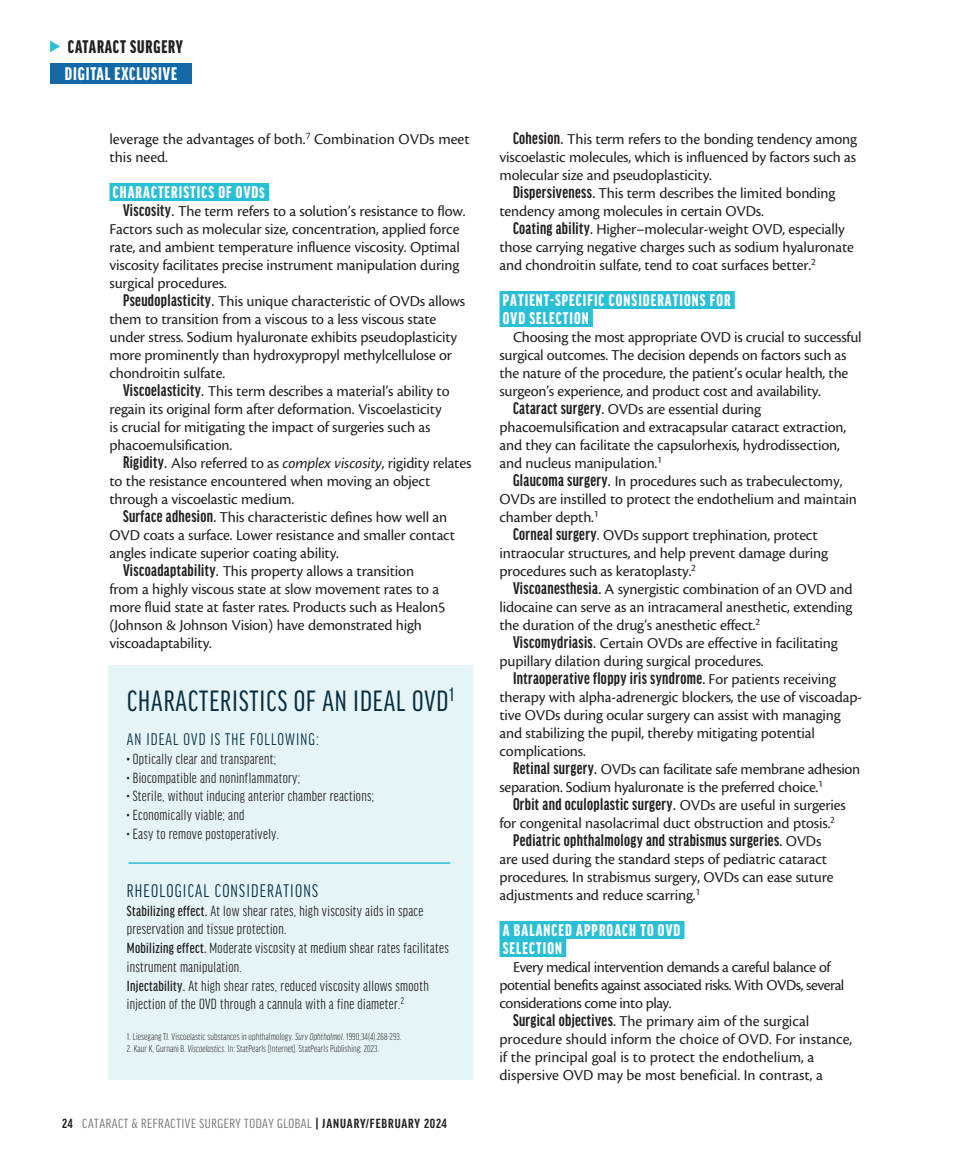
<style>
.page{position:relative;width:972px;height:1161px;background:#fff}
.page>*{position:absolute;margin:0;border:0;box-sizing:border-box;transform-origin:0 0}
.sidebar_h1{font:31.35px "Good Headline Pro X Cond News";letter-spacing:.03em;color:#072d40}
.subhead_alternate{font:extra-condensed 19.5px "Good Headline Pro";letter-spacing:.06em;color:#072d40}
.t1{font:900 extra-condensed 19.5px "Good Headline Pro";letter-spacing:.045em;color:#fff}
.t2{font:900 extra-condensed 19.5px "Good Headline Pro";letter-spacing:.045em;color:#231f20}
.body{font:700 extra-condensed 18px "Good Headline Pro";letter-spacing:.02em;color:#231f20}
.subhead{font:900 extra-condensed 18px/18px "Good Headline Pro";letter-spacing:.06em;color:#fff}
.subhead_alternate-2{font:extra-condensed 18px "Good Headline Pro";letter-spacing:.06em;color:#072d40}
.body-2{font:15.75px/18px "Cronos Pro";letter-spacing:-.01em;color:#231f20}
.subhead_alternate-3{font:extra-condensed 15.75px/18.8px "Good Headline Pro";letter-spacing:.02em;color:#231f20}
.body-3{font:15.75px/18px "Cronos Pro";letter-spacing:-.03em;color:#231f20}
.t3{font:extra-condensed 14.1px "Good Headline Pro";letter-spacing:.035em;color:#6c6d70;scale:1.11 1}
.footnote{font:300 extra-condensed 10.5px "Good Headline Pro";letter-spacing:.01em;color:#231f20}
.s1{font-family:"Good Headline Pro";font-weight:700;font-stretch:extra-condensed;font-size:18px}
.s2{font-style:italic}
.s3{font-weight:500}
.s4{font-weight:700;color:#231f20}
.s5{font-family:"Cronos Pro";font-weight:400;font-stretch:normal;font-size:15.75px}
</style>
<div class="page">
<div style="left:110px;top:183px;width:159px;height:18px;background:#2abfd5"></div>
<div style="left:500px;top:291px;width:235px;height:18px;background:#2abfd5"></div>
<div style="left:500px;top:309px;width:93px;height:18px;background:#2abfd5"></div>
<div style="left:500px;top:921px;width:185px;height:18px;background:#2abfd5"></div>
<div style="left:500px;top:939px;width:66px;height:18px;background:#2abfd5"></div>
<div style="left:108px;top:666px;width:364px;height:414px;background:#e5f5f7"></div>
<hr style="left:129px;top:862px;width:321px;height:2px;background:#2abfd5">
<div style="left:50px;top:63px;width:142px;height:20px;background:#1368a8"></div>
<p class="t2" style="left:68px;top:37px;width:117px">CATARACT SURGERY</p>
<p class="t1" style="left:65px;top:64px;width:114px">DIGITAL EXCLUSIVE</p>
<p class="body-2" style="left:110px;top:130px;width:362px">leverage the advantages of both.<sup>7</sup> Combination OVDs meet this need.</p>
<p class="subhead" style="left:113px;top:183px;width:153px">CHARACTERISTICS OF OVDs</p>
<p class="body-2" style="left:110px;top:202px;width:358px;text-indent:14px"><span class="s1">Viscosity.</span> The term refers to a solution’s resistance to flow.<br>Factors such as molecular size, concentration, applied force rate, and ambient temperature influence viscosity. Optimal viscosity facilitates precise instrument manipulation during surgical procedures.</p>
<p class="body-2" style="left:110px;top:292px;width:357px;text-indent:14px"><span class="s1">Pseudoplasticity.</span> This unique characteristic of OVDs allows them to transition from a viscous to a less viscous state under stress. Sodium hyaluronate exhibits pseudoplasticity more prominently than hydroxypropyl methylcellulose or chondroitin sulfate.</p>
<p class="body-2" style="left:110px;top:382px;width:342px;text-indent:14px"><span class="s1">Viscoelasticity.</span> This term describes a material’s ability to regain its original form after deformation. Viscoelasticity is crucial for mitigating the impact of surgeries such as phacoemulsification.</p>
<p class="body-2" style="left:110px;top:454px;width:363px;text-indent:14px"><span class="s1">Rigidity.</span> Also referred to as <span class="s2">complex viscosity</span>, rigidity relates to the resistance encountered when moving an object through a viscoelastic medium.</p>
<p class="body-2" style="left:110px;top:508px;width:347px;text-indent:14px"><span class="s1">Surface adhesion.</span> This characteristic defines how well an<br>OVD coats a surface. Lower resistance and smaller contact angles indicate superior coating ability.</p>
<p class="body-2" style="left:110px;top:562px;width:337px;text-indent:14px"><span class="s1">Viscoadaptability.</span> This property allows a transition from a highly viscous state at slow movement rates to a more fluid state at faster rates. Products such as Healon5 (Johnson &amp; Johnson Vision) have demonstrated high viscoadaptability.</p>
<p class="sidebar_h1" style="left:127px;top:686px;width:329px">CHARACTERISTICS OF AN IDEAL OVD<sup>1</sup></p>
<p class="subhead_alternate-2" style="left:127px;top:730px;width:193px">AN IDEAL OVD IS THE FOLLOWING:</p>
<p class="subhead_alternate-3" style="left:127px;top:750px;width:151px"><span class="s3">•</span> Optically clear and transparent;</p>
<p class="subhead_alternate-3" style="left:127px;top:768px;width:175px">• Biocompatible and noninflammatory;</p>
<p class="subhead_alternate-3" style="left:127px;top:787px;width:249px">• Sterile, without inducing anterior chamber reactions;</p>
<p class="subhead_alternate-3" style="left:127px;top:806px;width:119px">• Economically viable; and</p>
<p class="subhead_alternate-3" style="left:127px;top:825px;width:154px">• Easy to remove postoperatively.</p>
<p class="subhead_alternate" style="left:127px;top:881px;width:193px">RHEOLOGICAL CONSIDERATIONS</p>
<p class="subhead_alternate-3" style="left:127px;top:901px;width:298px"><span class="s3">Stabilizing effect.</span> At low shear rates, high viscosity aids in space preservation and tissue protection.</p>
<p class="subhead_alternate-3" style="left:127px;top:939px;width:323px"><span class="s3">Mobilizing effect.</span> Moderate viscosity at medium shear rates facilitates instrument manipulation.</p>
<p class="subhead_alternate-3" style="left:127px;top:976px;width:303px"><span class="s3">Injectability.</span> At high shear rates, reduced viscosity allows smooth injection of the OVD through a cannula with a fine diameter.<sup>2</sup></p>
<p class="footnote" style="left:127px;top:1032px;width:276px">1. Liesegang TJ. Viscoelastic substances in ophthalmology. <span class="s2">Surv Ophthalmol</span>. 1990;34(4):268-293.</p>
<p class="footnote" style="left:127px;top:1044px;width:254px">2. Kaur K, Gurnani B. <span class="s2">Viscoelastics</span>. In: StatPearls [Internet]. StatPearls Publishing; 2023.</p>
<p class="t3" style="left:62px;top:1117px;width:348px"><span class="s4">24</span> CATARACT &amp; REFRACTIVE SURGERY TODAY GLOBAL <span class="s4">| JANUARY/FEBRUARY 2024</span></p>
<p class="body-2" style="left:500px;top:130px;width:359px;text-align:justify;text-indent:14px"><span class="s1">Cohesion.</span> This term refers to the bonding tendency among viscoelastic molecules, which is influenced by factors such as molecular size and pseudoplasticity.</p>
<p class="body-2" style="left:500px;top:184px;width:338px;text-indent:14px"><span class="s1">Dispersiveness.</span> This term describes the limited bonding tendency among molecules in certain OVDs.</p>
<p class="body-2" style="left:500px;top:220px;width:356px;text-indent:14px"><span class="s1">Coating ability.</span> Higher–molecular-weight OVD, especially those carrying negative charges such as sodium hyaluronate and chondroitin sulfate, tend to coat surfaces better.<sup>2</sup></p>
<p class="subhead" style="left:503px;top:291px;width:229px">PATIENT-SPECIFIC CONSIDERATIONS FOR<br>OVD SELECTION</p>
<p class="body-2" style="left:500px;top:328px;width:364px;text-indent:14px">Choosing the most appropriate OVD is crucial to successful surgical outcomes. The decision depends on factors such as the nature of the procedure, the patient’s ocular health, the surgeon’s experience, and product cost and availability.</p>
<p class="body-2" style="left:500px;top:400px;width:348px;text-indent:14px"><span class="s1">Cataract surgery.</span> OVDs are essential during phacoemulsification and extracapsular cataract extraction, and they can facilitate the capsulorhexis, hydrodissection, and nucleus manipulation.<sup>1</sup></p>
<p class="body-2" style="left:500px;top:472px;width:359px;text-indent:14px"><span class="s1">Glaucoma surgery.</span> In procedures such as trabeculectomy,<br>OVDs are instilled to protect the endothelium and maintain chamber depth.<sup>1</sup></p>
<p class="body-2" style="left:500px;top:526px;width:330px;text-indent:14px"><span class="s1">Corneal surgery.</span> OVDs support trephination, protect intraocular structures, and help prevent damage during procedures such as keratoplasty.<sup>2</sup></p>
<p class="body-2" style="left:500px;top:580px;width:355px;text-align:justify;text-indent:14px"><span class="s1">Viscoanesthesia.</span> A synergistic combination of an OVD and lidocaine can serve as an intracameral anesthetic, extending the duration of the drug’s anesthetic effect.<sup>2</sup></p>
<p class="body-2" style="left:500px;top:634px;width:340px;text-indent:14px"><span class="s1">Viscomydriasis.</span> Certain OVDs are effective in facilitating pupillary dilation during surgical procedures.</p>
<p class="body" style="left:513px;top:669px;width:325px">Intraoperative floppy iris syndrome. <span class="s5">For patients receiving</span></p>
<p class="body-2" style="left:500px;top:688px;width:364px">therapy with alpha-adrenergic blockers, the use of viscoadap&shy;tive OVDs during ocular surgery can assist with managing and stabilizing the pupil, thereby mitigating potential complications.</p>
<p class="body-2" style="left:500px;top:760px;width:362px;text-indent:14px"><span class="s1">Retinal surgery.</span> OVDs can facilitate safe membrane adhesion separation. Sodium hyaluronate is the preferred choice.<sup>1</sup></p>
<p class="body" style="left:513px;top:795px;width:334px">Orbit and oculoplastic surgery. <span class="s5">OVDs are useful in surgeries</span></p>
<p class="body-2" style="left:500px;top:814px;width:337px">for congenital nasolacrimal duct obstruction and ptosis.<sup>2</sup></p>
<p class="body" style="left:513px;top:831px;width:310px">Pediatric ophthalmology and strabismus surgeries. <span class="s5">OVDs</span></p>
<p class="body-2" style="left:500px;top:850px;width:336px">are used during the standard steps of pediatric cataract procedures. In strabismus surgery, OVDs can ease suture adjustments and reduce scarring.<sup>1</sup></p>
<p class="subhead" style="left:503px;top:921px;width:179px">A BALANCED APPROACH TO OVD<br>SELECTION</p>
<p class="body-3" style="left:500px;top:958px;width:346px;text-indent:14px">Every medical intervention demands a careful balance of potential benefits against associated risks. With OVDs, several considerations come into play.</p>
<p class="body-2" style="left:500px;top:1012px;width:354px;text-indent:14px"><span class="s1">Surgical objectives.</span> The primary aim of the surgical procedure should inform the choice of OVD. For instance, if the principal goal is to protect the endothelium, a dispersive OVD may be most beneficial. In contrast, a</p>
</div>
